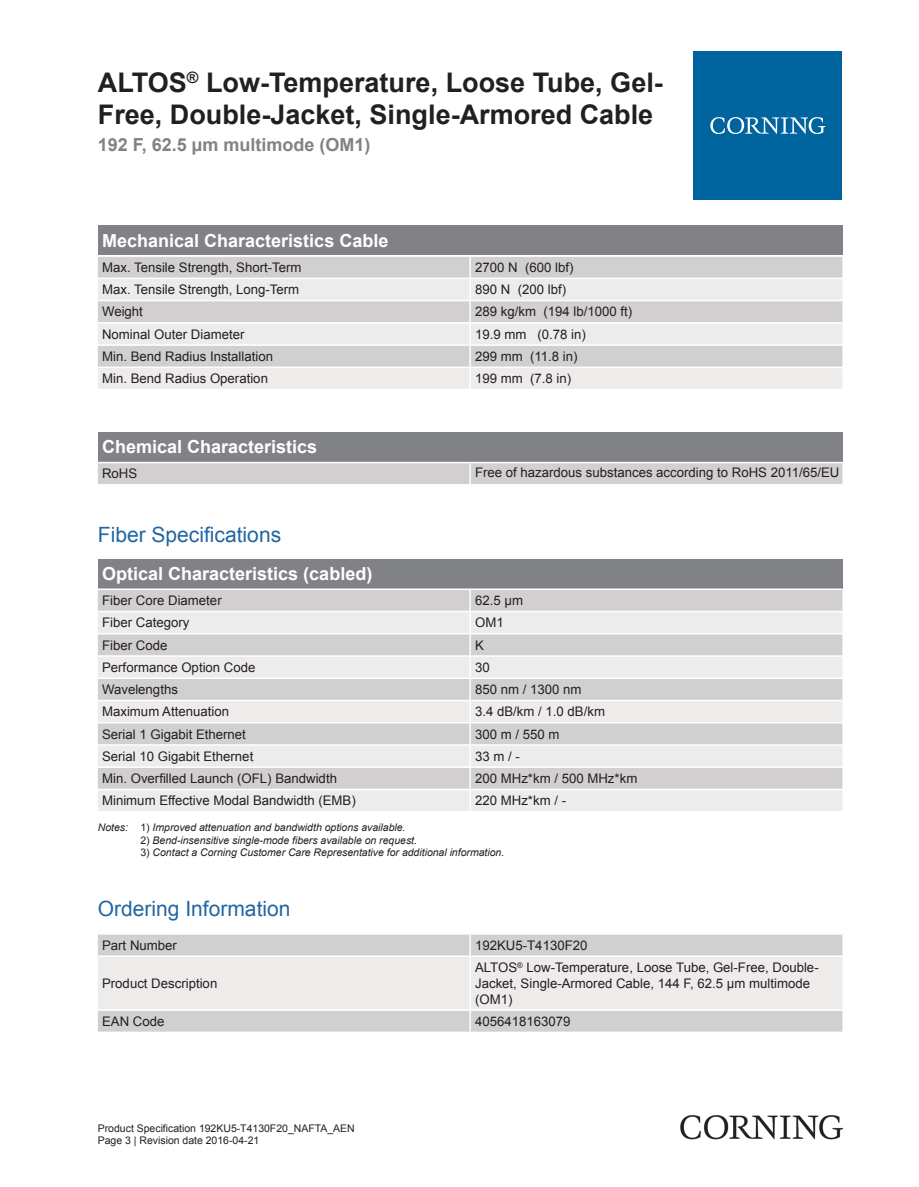
<style>
.page{position:relative;width:919px;height:1187px;background:#fff}
.page>*{position:absolute;margin:0;border:0;box-sizing:border-box;transform-origin:0 0}
.t1{font:700 27px/32.4px "Arial";color:#231f20}
.t2{font:21px "Arial";color:#2166a2}
.t3{font:700 18px "Arial";color:#fff}
.t4{font:700 18px "Arial";color:#808285}
.t5{font:13.2px/15.9px "Arial";color:#231f20}
.t6{font:italic 10.5px "Arial";color:#231f20}
.t7{font:10.5px/12.6px "Arial";color:#231f20}
.s1{font-style:normal}
</style>
<div class="page">
<div style="left:98px;top:225px;width:744px;height:30px;background:#808285"></div>
<div style="left:98px;top:257px;width:744px;height:20px;background:#d1cfcf"></div>
<svg style="left:98px;top:279px;width:744px;height:110px;background:#e2e0e0"></svg>
<hr style="left:469px;top:257px;width:2px;height:20px;background:#fff">
<hr style="left:469px;top:279px;width:2px;height:21px;background:#fff">
<hr style="left:469px;top:301px;width:2px;height:21px;background:#fff">
<hr style="left:469px;top:323px;width:2px;height:21px;background:#fff">
<hr style="left:469px;top:346px;width:2px;height:20px;background:#fff">
<hr style="left:469px;top:368px;width:2px;height:21px;background:#fff">
<hr style="left:98px;top:300px;width:372px;height:1px;background:#fff">
<hr style="left:470px;top:300px;width:372px;height:1px;background:#fff">
<hr style="left:98px;top:322px;width:372px;height:1px;background:#fff">
<hr style="left:470px;top:322px;width:372px;height:1px;background:#fff">
<hr style="left:98px;top:344px;width:372px;height:2px;background:#fff">
<hr style="left:470px;top:344px;width:372px;height:2px;background:#fff">
<hr style="left:98px;top:366px;width:372px;height:2px;background:#fff">
<hr style="left:470px;top:366px;width:372px;height:2px;background:#fff">
<div style="left:98px;top:432px;width:744px;height:30px;background:#808285"></div>
<div style="left:98px;top:463px;width:744px;height:21px;background:#d1cfcf"></div>
<hr style="left:469px;top:463px;width:2px;height:21px;background:#fff">
<div style="left:98px;top:558px;width:744px;height:30px;background:#808285"></div>
<div style="left:98px;top:590px;width:744px;height:20px;background:#d1cfcf"></div>
<svg style="left:98px;top:612px;width:744px;height:198px;background:#e1dfdf"></svg>
<hr style="left:469px;top:590px;width:2px;height:20px;background:#fff">
<hr style="left:469px;top:612px;width:2px;height:21px;background:#fff">
<hr style="left:469px;top:634px;width:2px;height:21px;background:#fff">
<hr style="left:469px;top:656px;width:2px;height:21px;background:#fff">
<hr style="left:469px;top:679px;width:2px;height:20px;background:#fff">
<hr style="left:469px;top:701px;width:2px;height:21px;background:#fff">
<hr style="left:469px;top:723px;width:2px;height:21px;background:#fff">
<hr style="left:469px;top:745px;width:2px;height:21px;background:#fff">
<hr style="left:469px;top:768px;width:2px;height:20px;background:#fff">
<hr style="left:469px;top:790px;width:2px;height:20px;background:#fff">
<hr style="left:98px;top:633px;width:372px;height:1px;background:#fff">
<hr style="left:470px;top:633px;width:372px;height:1px;background:#fff">
<hr style="left:98px;top:655px;width:372px;height:1px;background:#fff">
<hr style="left:470px;top:655px;width:372px;height:1px;background:#fff">
<hr style="left:98px;top:677px;width:372px;height:2px;background:#fff">
<hr style="left:470px;top:677px;width:372px;height:2px;background:#fff">
<hr style="left:98px;top:699px;width:372px;height:2px;background:#fff">
<hr style="left:470px;top:699px;width:372px;height:2px;background:#fff">
<hr style="left:98px;top:722px;width:372px;height:1px;background:#fff">
<hr style="left:470px;top:722px;width:372px;height:1px;background:#fff">
<hr style="left:98px;top:744px;width:372px;height:1px;background:#fff">
<hr style="left:470px;top:744px;width:372px;height:1px;background:#fff">
<hr style="left:98px;top:766px;width:372px;height:2px;background:#fff">
<hr style="left:470px;top:766px;width:372px;height:2px;background:#fff">
<hr style="left:98px;top:788px;width:372px;height:2px;background:#fff">
<hr style="left:470px;top:788px;width:372px;height:2px;background:#fff">
<div style="left:98px;top:934px;width:744px;height:97px;background:#d1cfcf"></div>
<div style="left:98px;top:956px;width:744px;height:53px;background:#edeceb"></div>
<hr style="left:469px;top:934px;width:2px;height:21px;background:#fff">
<hr style="left:469px;top:956px;width:2px;height:53px;background:#fff">
<hr style="left:469px;top:1010px;width:2px;height:21px;background:#fff">
<hr style="left:98px;top:955px;width:372px;height:1px;background:#fff">
<hr style="left:470px;top:955px;width:372px;height:1px;background:#fff">
<hr style="left:98px;top:1009px;width:372px;height:1px;background:#fff">
<hr style="left:470px;top:1009px;width:372px;height:1px;background:#fff">
<div style="left:693px;top:51px;width:149px;height:149px;background:#00649e"></div>
<svg style="left:710px;top:117px;width:115px;height:17px"></svg>
<img style="left:680px;top:1115px;width:162px;height:24px">
<h1 class="t1" style="left:98px;top:67px;width:566px">ALTOS<sup>®</sup> Low-Temperature, Loose Tube, Gel-<br>Free, Double-Jacket, Single-Armored Cable</h1>
<h3 class="t4" style="left:98px;top:132px;width:274px">192 F, 62.5 µm multimode (OM1)</h3>
<h3 class="t3" style="left:102px;top:229px;width:288px">Mechanical Characteristics Cable</h3>
<p class="t5" style="left:102px;top:259px;width:201px">Max. Tensile Strength, Short-Term</p>
<p class="t5" style="left:475px;top:259px;width:100px">2700 N (600 lbf)</p>
<p class="t5" style="left:102px;top:282px;width:199px">Max. Tensile Strength, Long-Term</p>
<p class="t5" style="left:475px;top:282px;width:92px">890 N (200 lbf)</p>
<p class="t5" style="left:102px;top:304px;width:42px">Weight</p>
<p class="t5" style="left:475px;top:304px;width:159px">289 kg/km (194 lb/1000 ft)</p>
<p class="t5" style="left:102px;top:326px;width:144px">Nominal Outer Diameter</p>
<p class="t5" style="left:475px;top:326px;width:112px">19.9 mm (0.78 in)</p>
<p class="t5" style="left:102px;top:348px;width:172px">Min. Bend Radius Installation</p>
<p class="t5" style="left:475px;top:348px;width:104px">299 mm (11.8 in)</p>
<p class="t5" style="left:102px;top:370px;width:167px">Min. Bend Radius Operation</p>
<p class="t5" style="left:475px;top:370px;width:98px">199 mm (7.8 in)</p>
<h3 class="t3" style="left:102px;top:435px;width:217px">Chemical Characteristics</h3>
<p class="t5" style="left:102px;top:466px;width:37px">RoHS</p>
<p class="t5" style="left:475px;top:464px;width:366px">Free of hazardous substances according to RoHS 2011/65/EU</p>
<h2 class="t2" style="left:98px;top:520px;width:185px">Fiber Specifications</h2>
<h3 class="t3" style="left:102px;top:562px;width:272px">Optical Characteristics (cabled)</h3>
<p class="t5" style="left:102px;top:592px;width:121px">Fiber Core Diameter</p>
<p class="t5" style="left:475px;top:592px;width:49px">62.5 µm</p>
<p class="t5" style="left:102px;top:615px;width:89px">Fiber Category</p>
<p class="t5" style="left:475px;top:615px;width:30px">OM1</p>
<p class="t5" style="left:102px;top:637px;width:67px">Fiber Code</p>
<p class="t5" style="left:475px;top:637px;width:10px">K</p>
<p class="t5" style="left:102px;top:659px;width:155px">Performance Option Code</p>
<p class="t5" style="left:475px;top:659px;width:16px">30</p>
<p class="t5" style="left:102px;top:681px;width:77px">Wavelengths</p>
<p class="t5" style="left:475px;top:681px;width:108px">850 nm / 1300 nm</p>
<p class="t5" style="left:102px;top:703px;width:128px">Maximum Attenuation</p>
<p class="t5" style="left:475px;top:703px;width:131px">3.4 dB/km / 1.0 dB/km</p>
<p class="t5" style="left:102px;top:726px;width:145px">Serial 1 Gigabit Ethernet</p>
<p class="t5" style="left:475px;top:726px;width:86px">300 m / 550 m</p>
<p class="t5" style="left:102px;top:748px;width:153px">Serial 10 Gigabit Ethernet</p>
<p class="t5" style="left:475px;top:748px;width:46px">33 m / -</p>
<p class="t5" style="left:102px;top:770px;width:236px">Min. Overfilled Launch (OFL) Bandwidth</p>
<p class="t5" style="left:475px;top:770px;width:164px">200 MHz*km / 500 MHz*km</p>
<p class="t5" style="left:102px;top:792px;width:255px">Minimum Effective Modal Bandwidth (EMB)</p>
<p class="t5" style="left:475px;top:792px;width:92px">220 MHz*km / -</p>
<p class="t6" style="left:98px;top:820px;width:309px">Notes: <span class="s1">1)</span> Improved attenuation and bandwidth options available.</p>
<p class="t6" style="left:140px;top:833px;width:278px"><span class="s1">2)</span> Bend-insensitive single-mode fibers available on request.</p>
<p class="t6" style="left:140px;top:845px;width:365px"><span class="s1">3)</span> Contact a Corning Customer Care Representative for additional information.</p>
<h2 class="t2" style="left:98px;top:895px;width:194px">Ordering Information</h2>
<p class="t5" style="left:102px;top:937px;width:76px">Part Number</p>
<p class="t5" style="left:475px;top:937px;width:114px">192KU5-T4130F20</p>
<p class="t5" style="left:102px;top:975px;width:117px">Product Description</p>
<p class="t5" style="left:475px;top:959px;width:345px">ALTOS<sup>®</sup> Low-Temperature, Loose Tube, Gel-Free, Double-<br>Jacket, Single-Armored Cable, 144 F, 62.5 µm multimode (OM1)</p>
<p class="t5" style="left:102px;top:1013px;width:64px">EAN Code</p>
<p class="t5" style="left:475px;top:1013px;width:97px">4056418163079</p>
<p class="t7" style="left:98px;top:1121px;width:258px">Product Specification 192KU5-T4130F20_NAFTA_AEN<br>Page 3 | Revision date 2016-04-21</p>
</div>
